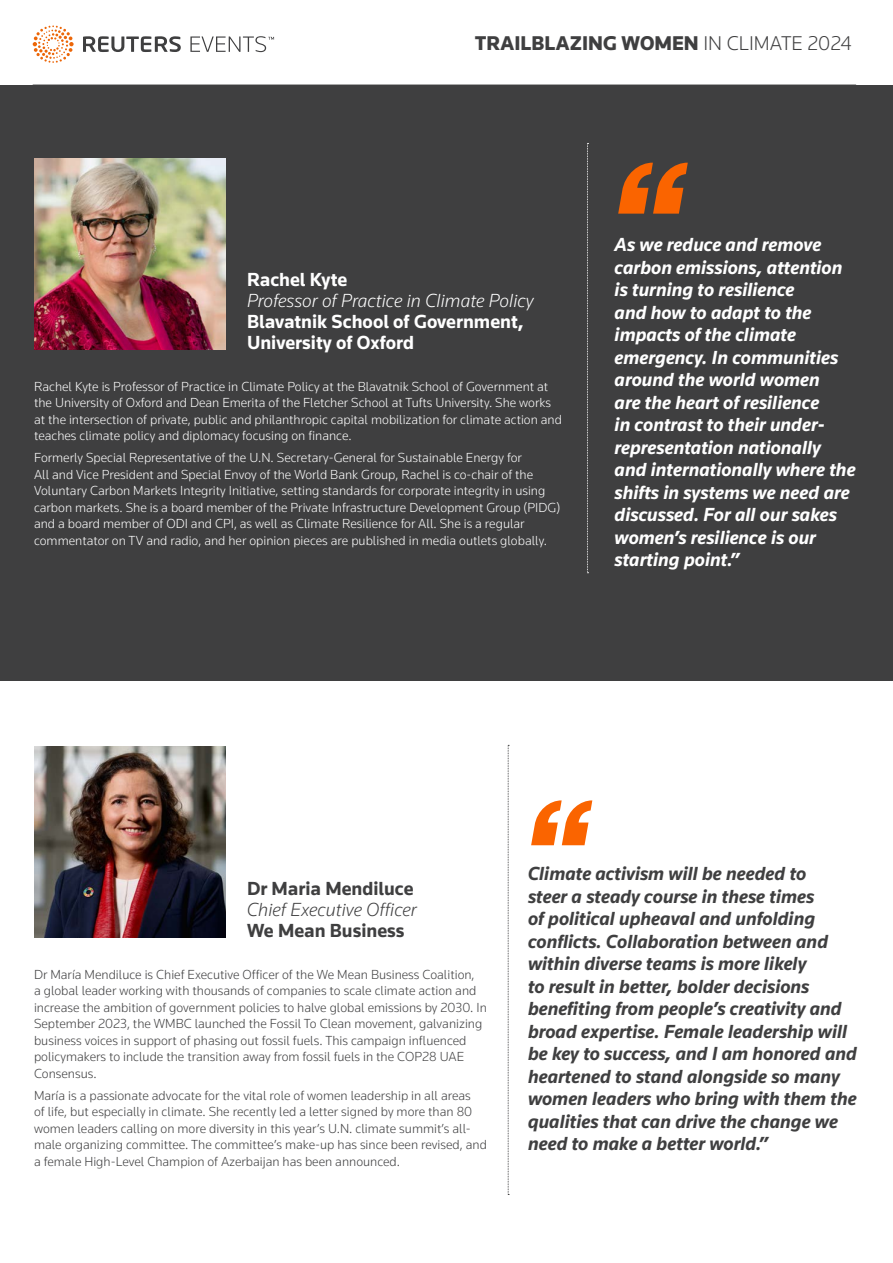
<style>
.page{position:relative;width:893px;height:1263px;background:#fff}
.page>*{position:absolute;margin:0;border:0;box-sizing:border-box;transform-origin:0 0}
.t1{font:900 20.55px "Knowledge 2017";color:#3f3f40}
.t2{font:italic 700 19.5px/22.5px "Knowledge 2017";color:#3f3f40}
.t3{font:italic 700 19.5px/22.5px "Knowledge 2017";color:#fff}
.t4{font:700 19.5px/21px "Knowledge 2017";color:#fff}
.t5{font:italic 300 19.5px "Knowledge 2017";color:#fff}
.t6{font:700 19.5px "Knowledge 2017";color:#3f3f40}
.t7{font:italic 300 19.5px "Knowledge 2017";color:#3f3f40}
.t8{font:300 13.5px/16.5px "Knowledge 2017";color:#fff}
.t9{font:300 13.5px/16.5px "Knowledge 2017";color:#3f3f40}
.s1{font-weight:300}
</style>
<div class="page">
<svg style="left:83px;top:36px;width:191px;height:16px"></svg>
<svg style="left:33px;top:25px;width:41px;height:38px"></svg>
<div style="left:0;top:85px;width:893px;height:595px;background:#3f3f40"></div>
<svg style="left:618px;top:162px;width:70px;height:52px"></svg>
<svg style="left:587px;top:143px;width:1px;height:430px"></svg>
<img style="left:34px;top:158px;width:192px;height:192px">
<img style="left:34px;top:746px;width:192px;height:192px">
<svg style="left:531px;top:800px;width:61px;height:45px"></svg>
<svg style="left:508px;top:745px;width:1px;height:450px"></svg>
<h1 class="t1" style="left:475px;top:30px;width:379px">TRAILBLAZING WOMEN <span class="s1">IN CLIMATE 2024</span></h1>
<p class="t4" style="left:247px;top:269px;width:102px">Rachel Kyte</p>
<p class="t5" style="left:247px;top:289px;width:288px">Professor of Practice in Climate Policy</p>
<p class="t4" style="left:247px;top:311px;width:278px">Blavatnik School of Government,<br>University of Oxford</p>
<p class="t8" style="left:34px;top:378px;width:529px">Rachel Kyte is Professor of Practice in Climate Policy at the Blavatnik School of Government at the University of Oxford and Dean Emerita of the Fletcher School at Tufts University. She works at the intersection of private, public and philanthropic capital mobilization for climate action and teaches climate policy and diplomacy focusing on finance.</p>
<p class="t8" style="left:34px;top:449px;width:528px">Formerly Special Representative of the U.N. Secretary-General for Sustainable Energy for<br>All and Vice President and Special Envoy of the World Bank Group, Rachel is co-chair of the Voluntary Carbon Markets Integrity Initiative, setting standards for corporate integrity in using carbon markets. She is a board member of the Private Infrastructure Development Group (PIDG) and a board member of ODI and CPI, as well as Climate Resilience for All. She is a regular commentator on TV and radio, and her opinion pieces are published in media outlets globally.</p>
<p class="t3" style="left:615px;top:233px;width:242px">As we reduce and remove carbon emissions, attention is turning to resilience<br>and how to adapt to the impacts of the climate emergency. In communities around the world women<br>are the heart of resilience<br>in contrast to their under&shy;representation nationally and internationally where the shifts in systems we need are discussed. For all our sakes women’s resilience is our starting point.”</p>
<p class="t6" style="left:247px;top:877px;width:168px">Dr Maria Mendiluce</p>
<p class="t7" style="left:247px;top:898px;width:171px">Chief Executive Officer</p>
<p class="t6" style="left:247px;top:919px;width:159px">We Mean Business</p>
<p class="t9" style="left:34px;top:966px;width:454px">Dr María Mendiluce is Chief Executive Officer of the We Mean Business Coalition,<br>a global leader working with thousands of companies to scale climate action and increase the ambition of government policies to halve global emissions by 2030. In September 2023, the WMBC launched the Fossil To Clean movement, galvanizing business voices in support of phasing out fossil fuels. This campaign influenced policymakers to include the transition away from fossil fuels in the COP28 UAE Consensus.</p>
<p class="t9" style="left:34px;top:1087px;width:454px">María is a passionate advocate for the vital role of women leadership in all areas<br>of life, but especially in climate. She recently led a letter signed by more than 80 women leaders calling on more diversity in this year’s U.N. climate summit’s all&shy;male organizing committee. The committee’s make-up has since been revised, and a female High-Level Champion of Azerbaijan has been announced.</p>
<p class="t2" style="left:528px;top:862px;width:330px">Climate activism will be needed to<br>steer a steady course in these times<br>of political upheaval and unfolding conflicts. Collaboration between and within diverse teams is more likely<br>to result in better, bolder decisions benefiting from people’s creativity and broad expertise. Female leadership will be key to success, and I am honored and heartened to stand alongside so many women leaders who bring with them the qualities that can drive the change we need to make a better world.”</p>
</div>
